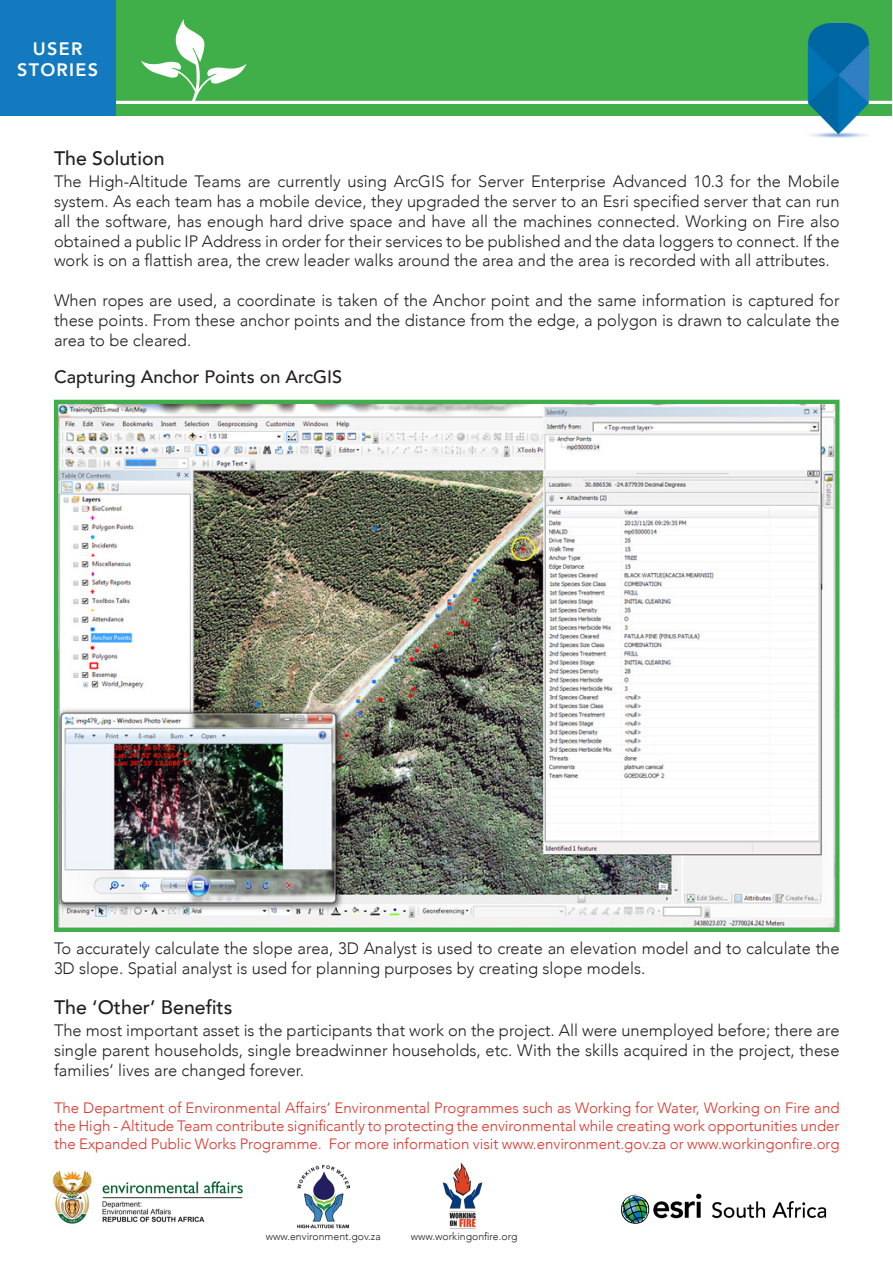
<style>
.page{position:relative;width:893px;height:1263px;background:#fff}
.page>*{position:absolute;margin:0;border:0;box-sizing:border-box;transform-origin:0 0}
.t1{font:500 19.5px "Avenir";color:#231f20}
.t2{font:500 18px "Avenir";color:#231f20}
.t3{font:800 18px/21px "Avenir";letter-spacing:.07em;color:#fff;text-align:center}
.t4{font:300 16.5px/19.8px "Avenir";color:#231f20;text-align:justify}
.t5{font:300 15px/18px "Avenir";color:#d9352b;text-align:justify}
.t6{font:300 10.5px "Avenir";color:#231f20}
</style>
<div class="page">
<img style="left:59px;top:405px;width:775px;height:522px">
<div style="left:54px;top:400px;width:785px;height:532px;border:4px solid #40ae49"></div>
<img style="left:620px;top:1193px;width:207px;height:31px">
<div style="left:111px;top:0;width:781px;height:115px;background:#40ae49"></div>
<svg style="left:141px;top:19px;width:106px;height:82px"></svg>
<hr style="left:114px;top:101px;width:779px;height:3px;background:#fff">
<img style="left:786px;top:22px;width:97px;height:116px">
<div style="left:0;top:0;width:115px;height:115px;background:#147ac0"></div>
<img style="left:442px;top:1162px;width:41px;height:67px">
<img style="left:297px;top:1166px;width:52px;height:63px">
<img style="left:52px;top:1171px;width:191px;height:53px">
<p class="t3" style="left:17px;top:39px;width:82px">USER<br>STORIES</p>
<p class="t1" style="left:54px;top:145px;width:112px">The Solution</p>
<p class="t4" style="left:54px;top:172px;width:787px">The High-Altitude Teams are currently using ArcGIS for Server Enterprise Advanced 10.3 for the Mobile system. As each team has a mobile device, they upgraded the server to an Esri specified server that can run all the software, has enough hard drive space and have all the machines connected. Working on Fire also obtained a public IP Address in order for their services to be published and the data loggers to connect. If the work is on a flattish area, the crew leader walks around the area and the area is recorded with all attributes.</p>
<p class="t4" style="left:54px;top:291px;width:787px">When ropes are used, a coordinate is taken of the Anchor point and the same information is captured for these points. From these anchor points and the distance from the edge, a polygon is drawn to calculate the area to be cleared.</p>
<p class="t2" style="left:54px;top:365px;width:290px">Capturing Anchor Points on ArcGIS</p>
<p class="t4" style="left:54px;top:939px;width:787px">To accurately calculate the slope area, 3D Analyst is used to create an elevation model and to calculate the<br>3D slope. Spatial analyst is used for planning purposes by creating slope models.</p>
<p class="t1" style="left:54px;top:994px;width:180px">The ‘Other’ Benefits</p>
<p class="t4" style="left:54px;top:1021px;width:787px">The most important asset is the participants that work on the project. All were unemployed before; there are single parent households, single breadwinner households, etc. With the skills acquired in the project, these families’ lives are changed forever.</p>
<p class="t5" style="left:54px;top:1100px;width:787px">The Department of Environmental Affairs’ Environmental Programmes such as Working for Water, Working on Fire and the High - Altitude Team contribute significantly to protecting the environmental while creating work opportunities under the Expanded Public Works Programme. For more information visit www.environment.gov.za or www.workingonfire.org</p>
<p class="t6" style="left:266px;top:1230px;width:117px">www.environment.gov.za</p>
<p class="t6" style="left:411px;top:1230px;width:108px">www.workingonfire.org</p>
</div>
